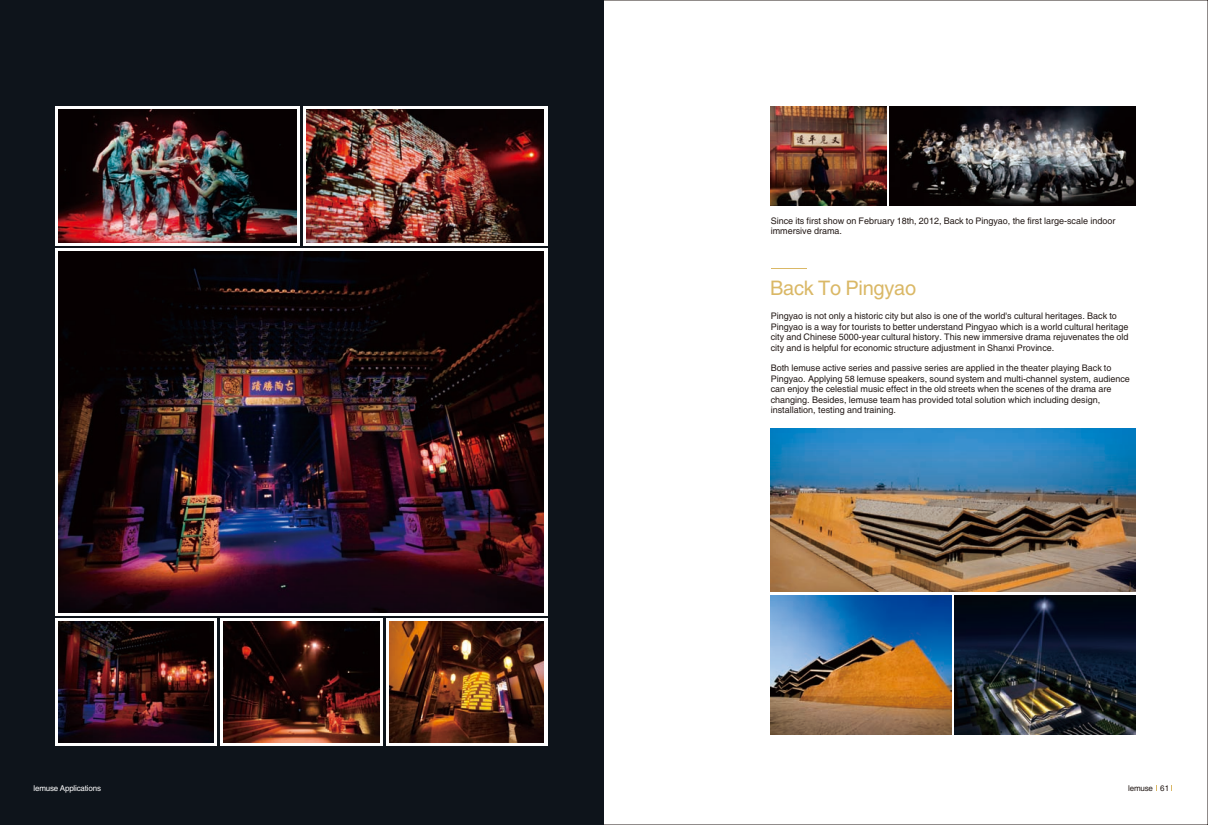
<style>
.page{position:relative;width:1208px;height:825px;background:#fff}
.page>*{position:absolute;margin:0;border:0;box-sizing:border-box;transform-origin:0 0}
.t1{font:20px "Arial";letter-spacing:-.01em;color:#dab866}
.t2{font:9px/10.4px "Arial";color:#231916}
.t3{font:8px "Arial";letter-spacing:-.025em;color:#fff}
.t4{font:8px "Arial";letter-spacing:-.025em;color:#231916}
</style>
<div class="page">
<div style="left:0;top:0;width:604px;height:825px;background:#0e141b"></div>
<hr style="left:770px;top:268px;width:36px;height:1px;background:#dab866">
<img style="left:889px;top:106px;width:246px;height:100px">
<img style="left:770px;top:106px;width:116px;height:100px">
<img style="left:770px;top:428px;width:365px;height:164px">
<img style="left:954px;top:595px;width:181px;height:139px">
<svg style="left:55px;top:106px;width:245px;height:140px;background:#ccc4c5"></svg>
<svg style="left:55px;top:248px;width:492px;height:368px;background:#dcdbdc"></svg>
<svg style="left:55px;top:618px;width:162px;height:128px;background:#d1cfd1"></svg>
<svg style="left:220px;top:618px;width:163px;height:128px;background:#dcd5d3"></svg>
<div style="left:386px;top:618px;width:161px;height:128px;background:#fff"></div>
<img style="left:59px;top:621px;width:154px;height:121px">
<img style="left:59px;top:110px;width:237px;height:132px">
<svg style="left:303px;top:106px;width:244px;height:140px;background:#ddd8d8"></svg>
<img style="left:306px;top:110px;width:238px;height:132px">
<img style="left:59px;top:251px;width:485px;height:361px">
<img style="left:224px;top:621px;width:155px;height:121px">
<img style="left:389px;top:621px;width:155px;height:121px">
<img style="left:770px;top:595px;width:181px;height:139px">
<p class="t2" style="left:770px;top:216px;width:346px">Since its first show on February 18th, 2012, Back to Pingyao, the first large-scale indoor immersive drama.</p>
<h1 class="t1" style="left:770px;top:281px;width:148px">Back To Pingyao</h1>
<p class="t2" style="left:770px;top:312px;width:359px">Pingyao is not only a historic city but also is one of the world's cultural heritages. Back to Pingyao is a way for tourists to better understand Pingyao which is a world cultural heritage city and Chinese 5000-year cultural history. This new immersive drama rejuvenates the old city and is helpful for economic structure adjustment in Shanxi Province.</p>
<p class="t2" style="left:770px;top:364px;width:360px">Both lemuse active series and passive series are applied in the theater playing Back to Pingyao. Applying 58 lemuse speakers, sound system and multi-channel system, audience can enjoy the celestial music effect in the old streets when the scenes of the drama are changing. Besides, lemuse team has provided total solution which including design, installation, testing and training.</p>
<p class="t3" style="left:34px;top:785px;width:69px">lemuse Applications</p>
<p class="t4" style="left:1128px;top:785px;width:43px">lemuse 61</p>
</div>
